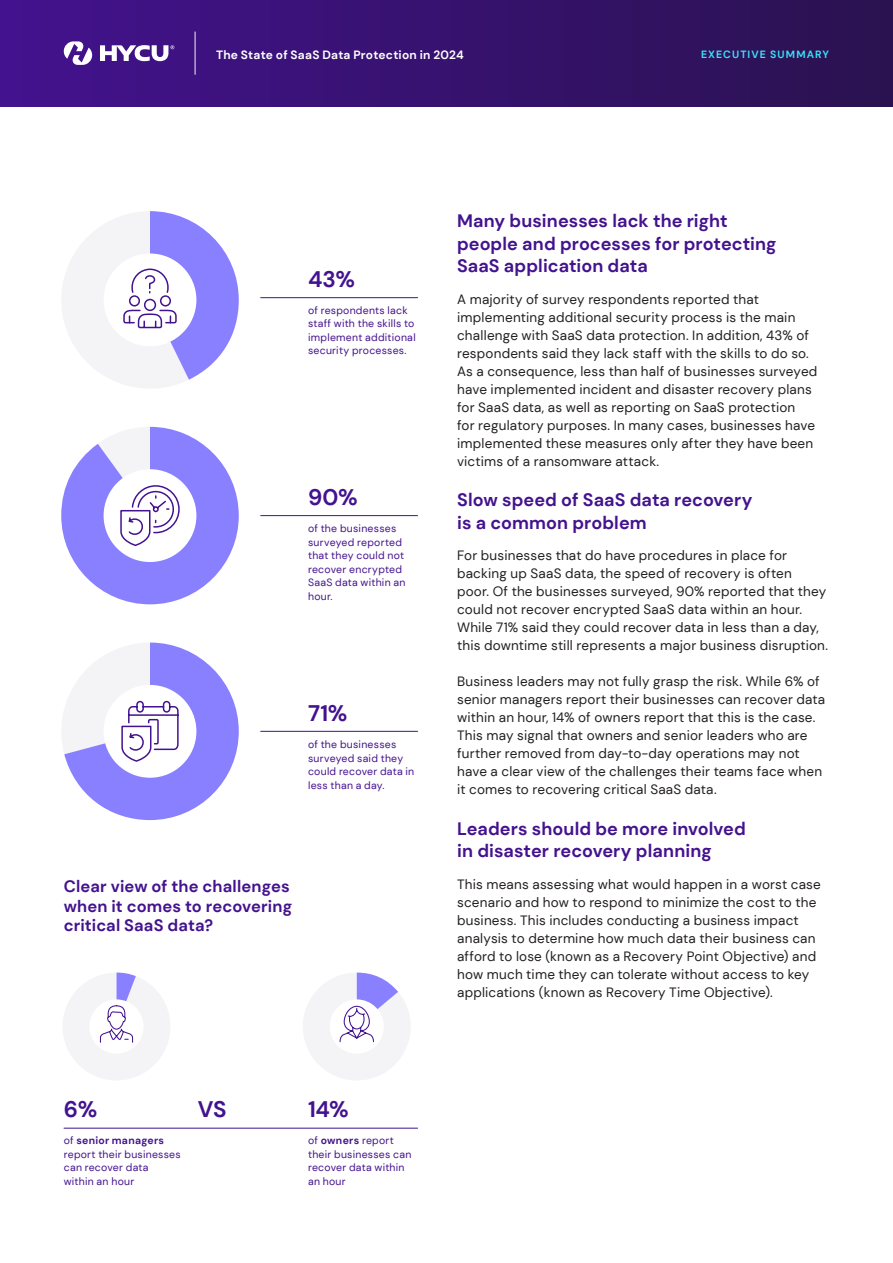
<style>
.page{position:relative;width:893px;height:1263px;background:#fff}
.page>*{position:absolute;margin:0;border:0;box-sizing:border-box;transform-origin:0 0}
.t1{font:700 22.5px "DM Sans";letter-spacing:.005em;color:#43128e}
.t2{font:700 18px/22.5px "DM Sans";letter-spacing:.005em;color:#43128e}
.t3{font:700 16.5px/19.5px "DM Sans";letter-spacing:.01em;color:#43128e}
.t4{font:13.5px/18px "DM Sans";letter-spacing:.015em;color:#231f20}
.t5{font:700 12px "DM Sans";letter-spacing:.02em;color:#fff}
.t6{font:10.5px/13.5px "DM Sans";letter-spacing:.025em;color:#43128e}
.t7{font:700 10.5px "DM Sans";letter-spacing:.105em;color:#3ae1f9}
.s1{font-weight:700}
</style>
<div class="page">
<div style="left:0;top:0;width:893px;height:106px;background:linear-gradient(to right,#43128e,#2a124f)"></div>
<svg style="left:64px;top:41px;width:28px;height:24px"></svg>
<svg style="left:100px;top:45px;width:74px;height:16px"></svg>
<hr style="left:195px;top:32px;width:1px;height:42px;background:#f4f4f6">
<hr style="left:261px;top:297px;width:157px;height:1px;background:#43128e">
<hr style="left:261px;top:515px;width:157px;height:1px;background:#43128e">
<hr style="left:261px;top:731px;width:157px;height:1px;background:#43128e">
<hr style="left:64px;top:1128px;width:354px;height:1px;background:#43128e">
<svg style="left:62px;top:211px;width:177px;height:177px"></svg>
<svg style="left:61px;top:427px;width:178px;height:177px"></svg>
<svg style="left:62px;top:642px;width:177px;height:178px"></svg>
<svg style="left:63px;top:972px;width:107px;height:108px"></svg>
<svg style="left:303px;top:972px;width:107px;height:108px"></svg>
<p class="t5" style="left:216px;top:47px;width:249px">The State of SaaS Data Protection in 2024</p>
<p class="t7" style="left:701px;top:48px;width:130px">EXECUTIVE SUMMARY</p>
<p class="t1" style="left:308px;top:265px;width:49px">43%</p>
<p class="t6" style="left:308px;top:303px;width:109px">of respondents lack staff with the skills to implement additional security processes.</p>
<p class="t1" style="left:308px;top:483px;width:51px">90%</p>
<p class="t6" style="left:308px;top:522px;width:99px">of the businesses surveyed reported that they could not recover encrypted<br>SaaS data within an hour.</p>
<p class="t1" style="left:308px;top:699px;width:41px">71%</p>
<p class="t6" style="left:308px;top:738px;width:108px">of the businesses surveyed said they could recover data in less than a day.</p>
<p class="t3" style="left:64px;top:877px;width:230px">Clear view of the challenges when it comes to recovering critical SaaS data?</p>
<p class="t1" style="left:64px;top:1095px;width:35px">6%</p>
<p class="t6" style="left:64px;top:1134px;width:118px">of <span class="s1">senior managers </span>report their businesses can recover data within an hour</p>
<p class="t1" style="left:198px;top:1095px;width:30px">VS</p>
<p class="t1" style="left:308px;top:1095px;width:42px">14%</p>
<p class="t6" style="left:308px;top:1134px;width:105px">of <span class="s1">owners</span> report their businesses can recover data within an hour</p>
<p class="t2" style="left:457px;top:210px;width:321px">Many businesses lack the right people and processes for protecting<br>SaaS application data</p>
<p class="t4" style="left:457px;top:290px;width:362px">A majority of survey respondents reported that implementing additional security process is the main challenge with SaaS data protection. In addition, 43% of respondents said they lack staff with the skills to do so.<br>As a consequence, less than half of businesses surveyed have implemented incident and disaster recovery plans for SaaS data, as well as reporting on SaaS protection<br>for regulatory purposes. In many cases, businesses have implemented these measures only after they have been victims of a ransomware attack.</p>
<p class="t2" style="left:457px;top:489px;width:297px">Slow speed of SaaS data recovery is a common problem</p>
<p class="t4" style="left:457px;top:546px;width:372px">For businesses that do have procedures in place for backing up SaaS data, the speed of recovery is often<br>poor. Of the businesses surveyed, 90% reported that they could not recover encrypted SaaS data within an hour.<br>While 71% said they could recover data in less than a day, this downtime still represents a major business disruption.</p>
<p class="t4" style="left:457px;top:672px;width:370px">Business leaders may not fully grasp the risk. While 6% of senior managers report their businesses can recover data within an hour, 14% of owners report that this is the case.</p>
<p class="t4" style="left:457px;top:726px;width:367px">This may signal that owners and senior leaders who are further removed from day-to-day operations may not have a clear view of the challenges their teams face when it comes to recovering critical SaaS data.</p>
<p class="t2" style="left:457px;top:817px;width:290px">Leaders should be more involved in disaster recovery planning</p>
<p class="t4" style="left:457px;top:875px;width:365px">This means assessing what would happen in a worst case scenario and how to respond to minimize the cost to the business. This includes conducting a business impact analysis to determine how much data their business can afford to lose (known as a Recovery Point Objective) and how much time they can tolerate without access to key applications (known as Recovery Time Objective).</p>
</div>
